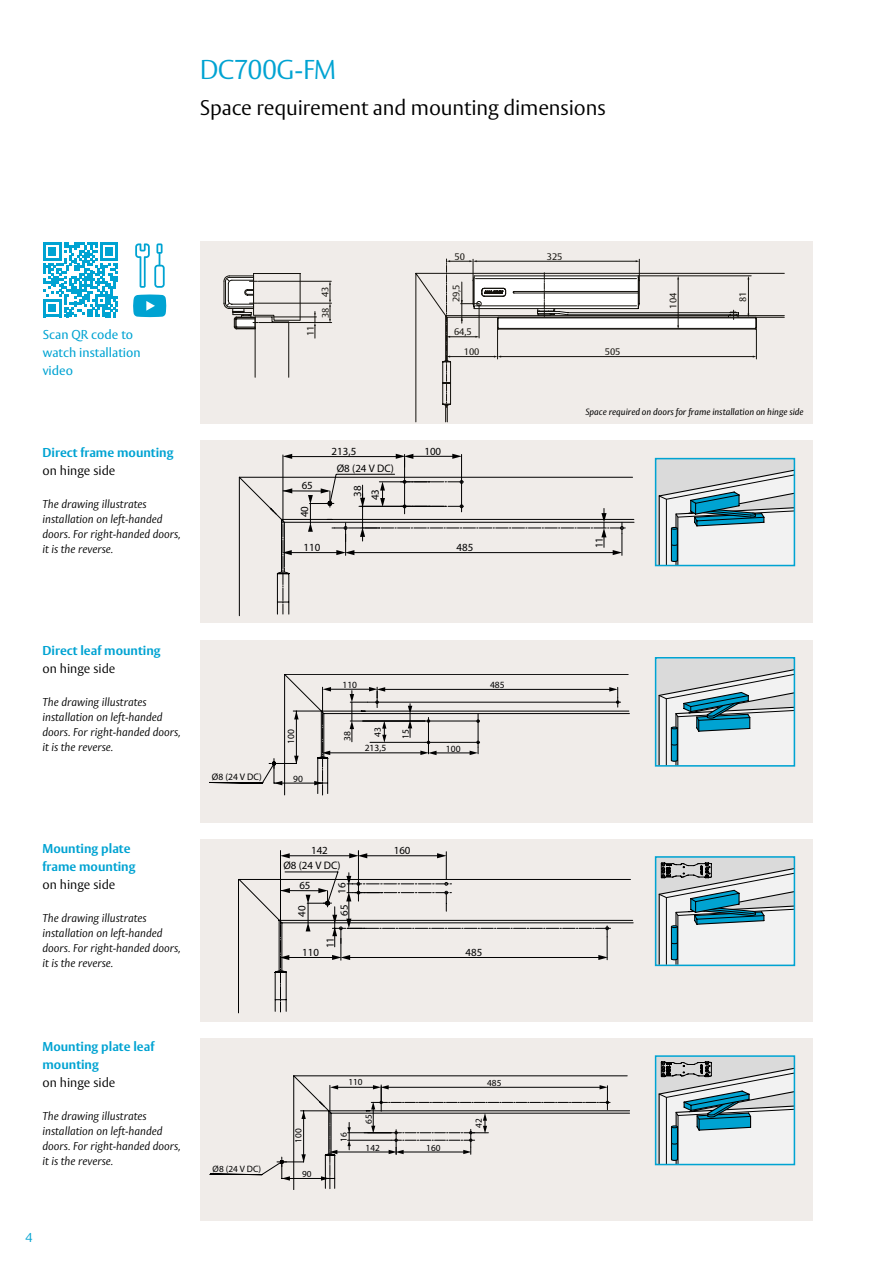
<style>
.page{position:relative;width:893px;height:1263px;background:#fff}
.page>*{position:absolute;margin:0;border:0;box-sizing:border-box;transform-origin:0 0}
.t1{font:300 27px "ASSA Vesta";letter-spacing:-.02em;color:#00a3d2}
.t2{font:300 21px "ASSA Vesta";letter-spacing:-.005em;color:#000}
.t3{font:700 12.75px/18px "ASSA Vesta";color:#00a3d2}
.t4{font:300 12.75px "ASSA Vesta";color:#000}
.t5{font:12.75px/18px "ASSA Vesta";color:#00a3d2}
.t6{font:300 12.75px "ASSA Vesta";color:#00a3d2}
.t7{font:italic 300 11.25px/15px "ASSA Vesta";color:#000}
.t8{font:10.95px/17.2px "Myriad Pro";color:#000}
.t9{font:9.45px "Myriad Pro";color:#000}
.t10{font:9.45px "ASSA Vesta";color:#13110c}
.t11{font:9.3px "Myriad Pro";color:#000}
.t12{font:italic 9px "ASSA Vesta";color:#000}
</style>
<div class="page">
<div style="left:200px;top:242px;width:612px;height:182px;background:#f0ece9"></div>
<hr style="left:258px;top:281px;width:73px;height:1px;background:#13110c">
<hr style="left:258px;top:303px;width:74px;height:1px;background:#13110c">
<svg style="left:314px;top:311px;width:2px;height:27px"></svg>
<svg style="left:329px;top:281px;width:2px;height:41px"></svg>
<hr style="left:259px;top:322px;width:73px;height:1px;background:#13110c">
<hr style="left:272px;top:317px;width:44px;height:1px;background:#13110c">
<svg style="left:416px;top:273px;width:368px;height:149px"></svg>
<hr style="left:255px;top:317px;width:1px;height:60px;background:#13110c">
<svg style="left:224px;top:275px;width:76px;height:54px"></svg>
<hr style="left:288px;top:322px;width:1px;height:55px;background:#13110c">
<hr style="left:254px;top:273px;width:46px;height:1px;background:#13110c">
<hr style="left:300px;top:273px;width:1px;height:47px;background:#13110c">
<hr style="left:253px;top:273px;width:1px;height:42px;background:#13110c">
<svg style="left:446px;top:259px;width:311px;height:148px"></svg>
<hr style="left:748px;top:279px;width:1px;height:36px;background:#13110c">
<div style="left:200px;top:441px;width:612px;height:182px;background:#f0ece9"></div>
<hr style="left:284px;top:522px;width:350px;height:1px;background:#000">
<hr style="left:239px;top:477px;width:394px;height:1px;background:#000">
<hr style="left:281px;top:519px;width:353px;height:1px;background:#000">
<hr style="left:239px;top:477px;width:1px;height:139px;background:#000">
<svg style="left:239px;top:454px;width:386px;height:161px"></svg>
<div style="left:656px;top:459px;width:138px;height:106px;background:#dadada"></div>
<svg style="left:658px;top:470px;width:134px;height:93px"></svg>
<div style="left:655px;top:458px;width:140px;height:108px;border:2px solid #00a3d2"></div>
<div style="left:200px;top:839px;width:612px;height:182px;background:#f0ece9"></div>
<hr style="left:282px;top:922px;width:351px;height:1px;background:#000">
<hr style="left:278px;top:920px;width:355px;height:1px;background:#000">
<svg style="left:238px;top:879px;width:393px;height:134px"></svg>
<svg style="left:274px;top:850px;width:336px;height:162px"></svg>
<div style="left:655px;top:856px;width:140px;height:110px;border:2px solid #00a3d2"></div>
<svg style="left:658px;top:861px;width:136px;height:104px"></svg>
<div style="left:200px;top:640px;width:612px;height:182px;background:#f0ece9"></div>
<hr style="left:324px;top:713px;width:305px;height:1px;background:#000">
<hr style="left:285px;top:674px;width:343px;height:1px;background:#000">
<hr style="left:321px;top:711px;width:308px;height:1px;background:#000">
<svg style="left:209px;top:674px;width:412px;height:121px"></svg>
<div style="left:656px;top:658px;width:138px;height:108px;background:#dadada"></div>
<svg style="left:658px;top:669px;width:134px;height:95px"></svg>
<div style="left:655px;top:657px;width:140px;height:110px;border:2px solid #00a3d2"></div>
<div style="left:200px;top:1038px;width:612px;height:182px;background:#f0ece9"></div>
<hr style="left:331px;top:1113px;width:299px;height:1px;background:#000">
<hr style="left:329px;top:1110px;width:301px;height:1px;background:#000">
<hr style="left:293px;top:1076px;width:1px;height:114px;background:#000">
<hr style="left:294px;top:1075px;width:333px;height:1px;background:#000">
<hr style="left:210px;top:1174px;width:52px;height:1px;background:#000">
<svg style="left:261px;top:1075px;width:349px;height:114px"></svg>
<div style="left:655px;top:1055px;width:140px;height:110px;border:2px solid #00a3d2"></div>
<svg style="left:656px;top:1056px;width:138px;height:108px"></svg>
<svg style="left:43px;top:242px;width:75px;height:75px"></svg>
<svg style="left:133px;top:294px;width:33px;height:23px"></svg>
<svg style="left:135px;top:243px;width:30px;height:45px"></svg>
<h1 class="t1" style="left:200px;top:53px;width:138px">DC700G-FM</h1>
<h2 class="t2" style="left:200px;top:95px;width:407px">Space requirement and mounting dimensions</h2>
<p class="t5" style="left:43px;top:326px;width:99px">Scan QR code to watch installation video</p>
<p class="t3" style="left:43px;top:444px;width:132px">Direct frame mounting</p>
<p class="t4" style="left:43px;top:462px;width:74px">on hinge side</p>
<p class="t7" style="left:43px;top:497px;width:140px">The drawing illustrates installation on left-handed doors. For right-handed doors, it is the reverse.</p>
<p class="t10" style="left:319px;top:297px;width:12px;rotate:-90deg">43</p>
<p class="t10" style="left:305px;top:336px;width:12px;rotate:-90deg">11</p>
<p class="t10" style="left:320px;top:318px;width:12px;rotate:-90deg">38</p>
<p class="t10" style="left:455px;top:251px;width:12px">50</p>
<p class="t10" style="left:547px;top:251px;width:17px">325</p>
<p class="t10" style="left:451px;top:302px;width:19px;rotate:-90deg">29,5</p>
<p class="t10" style="left:454px;top:326px;width:19px">64,5</p>
<p class="t10" style="left:464px;top:346px;width:17px">100</p>
<p class="t8" style="left:302px;top:477px;width:13px">65</p>
<p class="t8" style="left:296px;top:517px;width:13px;rotate:-90deg">40</p>
<p class="t8" style="left:337px;top:442px;width:59px;text-indent:-5px">213,5<br>Ø8 (24 V DC)</p>
<p class="t8" style="left:349px;top:497px;width:13px;rotate:-90deg">38</p>
<p class="t8" style="left:366px;top:500px;width:13px;rotate:-90deg">43</p>
<p class="t8" style="left:424px;top:442px;width:18px">100</p>
<p class="t8" style="left:304px;top:538px;width:18px">110</p>
<p class="t8" style="left:456px;top:538px;width:18px">485</p>
<p class="t10" style="left:605px;top:346px;width:17px">505</p>
<p class="t10" style="left:668px;top:309px;width:17px;rotate:-90deg">104</p>
<p class="t10" style="left:737px;top:302px;width:12px;rotate:-90deg">81</p>
<p class="t12" style="left:586px;top:406px;width:220px">Space required on doors for frame installation on hinge side</p>
<p class="t8" style="left:590px;top:548px;width:13px;rotate:-90deg">11</p>
<p class="t3" style="left:43px;top:642px;width:120px">Direct leaf mounting</p>
<p class="t4" style="left:43px;top:660px;width:74px">on hinge side</p>
<p class="t7" style="left:43px;top:695px;width:140px">The drawing illustrates installation on left-handed doors. For right-handed doors, it is the reverse.</p>
<p class="t3" style="left:43px;top:840px;width:95px">Mounting plate frame mounting</p>
<p class="t4" style="left:43px;top:876px;width:74px">on hinge side</p>
<p class="t7" style="left:43px;top:911px;width:140px">The drawing illustrates installation on left-handed doors. For right-handed doors, it is the reverse.</p>
<p class="t3" style="left:43px;top:1038px;width:113px">Mounting plate leaf mounting</p>
<p class="t4" style="left:43px;top:1074px;width:74px">on hinge side</p>
<p class="t7" style="left:43px;top:1109px;width:140px">The drawing illustrates installation on left-handed doors. For right-handed doors, it is the reverse.</p>
<p class="t6" style="left:26px;top:1230px;width:9px">4</p>
<p class="t9" style="left:285px;top:744px;width:16px;rotate:-90deg">100</p>
<p class="t9" style="left:212px;top:771px;width:51px">Ø8 (24 V DC)</p>
<p class="t9" style="left:293px;top:773px;width:11px">90</p>
<p class="t9" style="left:342px;top:679px;width:16px">110</p>
<p class="t9" style="left:490px;top:679px;width:16px">485</p>
<p class="t9" style="left:342px;top:741px;width:11px;rotate:-90deg">38</p>
<p class="t9" style="left:372px;top:736px;width:11px;rotate:-90deg">43</p>
<p class="t9" style="left:365px;top:742px;width:23px">213,5</p>
<p class="t9" style="left:400px;top:738px;width:11px;rotate:-90deg">15</p>
<p class="t9" style="left:446px;top:743px;width:16px">100</p>
<p class="t8" style="left:311px;top:842px;width:18px">142</p>
<p class="t8" style="left:394px;top:842px;width:18px">160</p>
<p class="t8" style="left:334px;top:916px;width:35px;rotate:-90deg">65 16</p>
<p class="t8" style="left:321px;top:948px;width:13px;rotate:-90deg">11</p>
<p class="t8" style="left:283px;top:856px;width:59px">Ø8 (24 V DC)</p>
<p class="t8" style="left:293px;top:917px;width:13px;rotate:-90deg">40</p>
<p class="t8" style="left:299px;top:876px;width:13px">65</p>
<p class="t8" style="left:302px;top:944px;width:18px">110</p>
<p class="t8" style="left:466px;top:944px;width:18px">485</p>
<p class="t11" style="left:213px;top:1163px;width:50px">Ø8 (24 V DC)</p>
<p class="t11" style="left:293px;top:1143px;width:16px;rotate:-90deg">100</p>
<p class="t11" style="left:302px;top:1168px;width:11px">90</p>
<p class="t11" style="left:348px;top:1076px;width:16px">110</p>
<p class="t11" style="left:487px;top:1077px;width:16px">485</p>
<p class="t11" style="left:338px;top:1142px;width:11px;rotate:-90deg">16</p>
<p class="t11" style="left:363px;top:1124px;width:11px;rotate:-90deg">65</p>
<p class="t11" style="left:366px;top:1142px;width:16px">142</p>
<p class="t11" style="left:426px;top:1142px;width:16px">160</p>
<p class="t11" style="left:473px;top:1128px;width:11px;rotate:-90deg">42</p>
</div>
